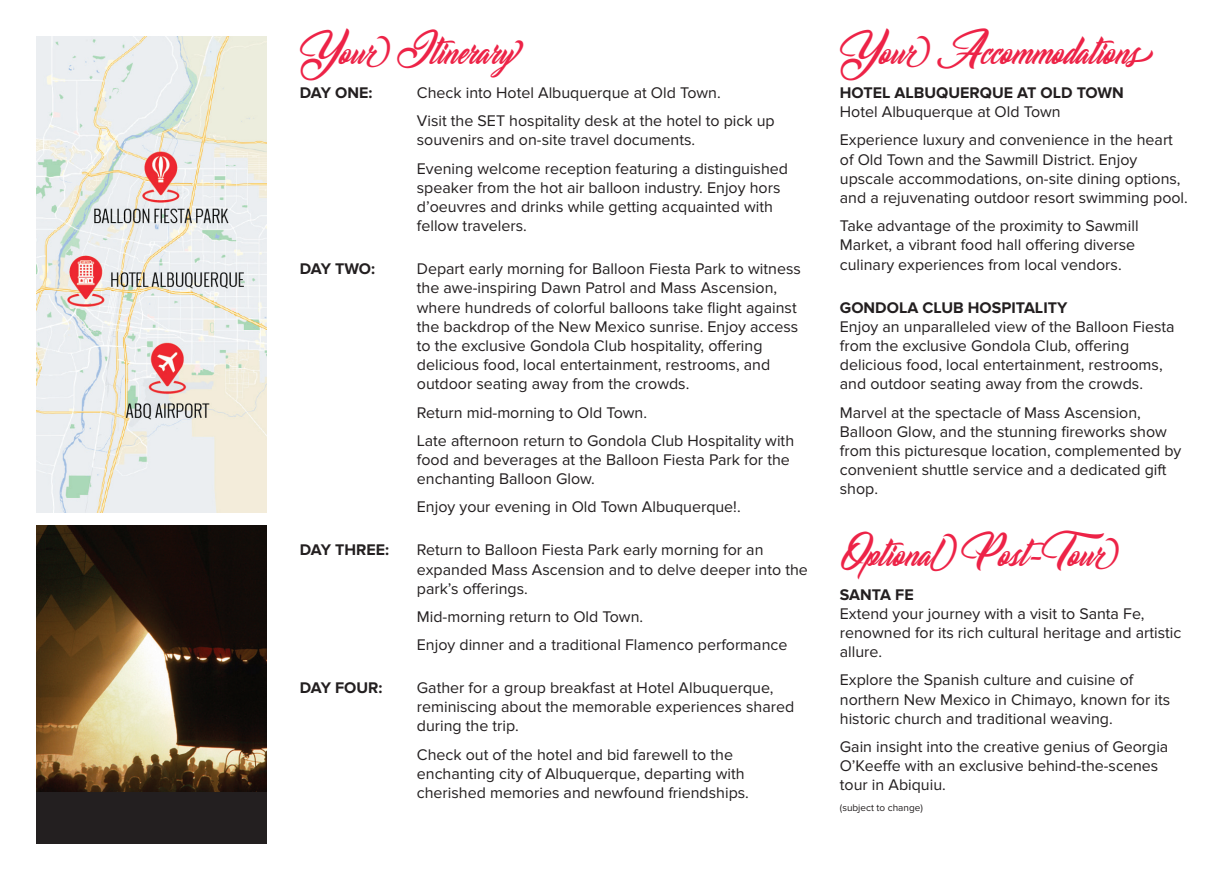
<style>
.page{position:relative;width:1224px;height:882px;background:#fff}
.page>*{position:absolute;margin:0;border:0;box-sizing:border-box;transform-origin:0 0}
.t1{font:30px "South Gardens Pure";color:#ed2347}
.t2{font:16px/19.2px "Proxima Nova";color:#231f20}
.t3{font:700 16px "Proxima Nova";color:#231f20}
.t4{font:10px "Proxima Nova";color:#231f20}
</style>
<div class="page">
<img style="left:36px;top:36px;width:231px;height:477px">
<div style="left:36px;top:525px;width:231px;height:319px;background:#231f20"></div>
<img style="left:36px;top:525px;width:231px;height:266px">
<h1 class="t1" style="left:300px;top:36px;width:221px">Your Itinerary</h1>
<p class="t3" style="left:300px;top:83px;width:74px">DAY ONE:</p>
<p class="t2" style="left:417px;top:79px;width:359px;line-height:28.2px">Check into Hotel Albuquerque at Old Town.<br>Visit the SET hospitality desk at the hotel to pick up</p>
<p class="t2" style="left:417px;top:126px;width:373px;line-height:28.2px">souvenirs and on-site travel documents.<br>Evening welcome reception featuring a distinguished</p>
<p class="t2" style="left:417px;top:178px;width:365px">speaker from the hot air balloon industry. Enjoy hors d’oeuvres and drinks while getting acquainted with fellow travelers.</p>
<p class="t3" style="left:300px;top:260px;width:77px">DAY TWO:</p>
<p class="t2" style="left:417px;top:259px;width:386px">Depart early morning for Balloon Fiesta Park to witness the awe-inspiring Dawn Patrol and Mass Ascension, where hundreds of colorful balloons take flight against the backdrop of the New Mexico sunrise. Enjoy access to the exclusive Gondola Club hospitality, offering delicious food, local entertainment, restrooms, and outdoor seating away from the crowds.</p>
<p class="t2" style="left:417px;top:398px;width:379px;line-height:28.2px">Return mid-morning to Old Town.<br>Late afternoon return to Gondola Club Hospitality with</p>
<p class="t2" style="left:417px;top:450px;width:375px">food and beverages at the Balloon Fiesta Park for the enchanting Balloon Glow.</p>
<p class="t2" style="left:417px;top:498px;width:325px">Enjoy your evening in Old Town Albuquerque!.</p>
<p class="t3" style="left:300px;top:541px;width:91px">DAY THREE:</p>
<p class="t2" style="left:417px;top:541px;width:393px">Return to Balloon Fiesta Park early morning for an expanded Mass Ascension and to delve deeper into the park’s offerings.</p>
<p class="t2" style="left:417px;top:603px;width:372px;line-height:28.2px">Mid-morning return to Old Town.<br>Enjoy dinner and a traditional Flamenco performance</p>
<p class="t3" style="left:300px;top:679px;width:84px">DAY FOUR:</p>
<p class="t2" style="left:417px;top:678px;width:379px">Gather for a group breakfast at Hotel Albuquerque, reminiscing about the memorable experiences shared during the trip.</p>
<p class="t2" style="left:417px;top:745px;width:334px">Check out of the hotel and bid farewell to the enchanting city of Albuquerque, departing with cherished memories and newfound friendships.</p>
<h1 class="t1" style="left:840px;top:36px;width:318px">Your Accommodations</h1>
<p class="t3" style="left:840px;top:83px;width:285px">HOTEL ALBUQUERQUE AT OLD TOWN</p>
<p class="t2" style="left:840px;top:98px;width:335px;line-height:28.2px">Hotel Albuquerque at Old Town<br>Experience luxury and convenience in the heart</p>
<p class="t2" style="left:840px;top:150px;width:350px">of Old Town and the Sawmill District. Enjoy upscale accommodations, on-site dining options, and a rejuvenating outdoor resort swimming pool.</p>
<p class="t2" style="left:840px;top:216px;width:300px">Take advantage of the proximity to Sawmill<br>Market, a vibrant food hall offering diverse culinary experiences from local vendors.</p>
<p class="t3" style="left:840px;top:298px;width:229px">GONDOLA CLUB HOSPITALITY</p>
<p class="t2" style="left:840px;top:317px;width:336px">Enjoy an unparalleled view of the Balloon Fiesta from the exclusive Gondola Club, offering delicious food, local entertainment, restrooms, and outdoor seating away from the crowds.</p>
<p class="t2" style="left:840px;top:403px;width:343px">Marvel at the spectacle of Mass Ascension, Balloon Glow, and the stunning fireworks show from this picturesque location, complemented by convenient shuttle service and a dedicated gift shop.</p>
<h1 class="t1" style="left:840px;top:538px;width:281px">Optional Post-Tour</h1>
<p class="t3" style="left:840px;top:585px;width:75px">SANTA FE</p>
<p class="t2" style="left:840px;top:604px;width:343px">Extend your journey with a visit to Santa Fe, renowned for its rich cultural heritage and artistic allure.</p>
<p class="t2" style="left:840px;top:671px;width:332px">Explore the Spanish culture and cuisine of northern New Mexico in Chimayo, known for its historic church and traditional weaving.</p>
<p class="t2" style="left:840px;top:737px;width:330px">Gain insight into the creative genius of Georgia<br>O’Keeffe with an exclusive behind-the-scenes tour in Abiquiu.</p>
<p class="t4" style="left:840px;top:802px;width:85px">(subject to change)</p>
</div>
